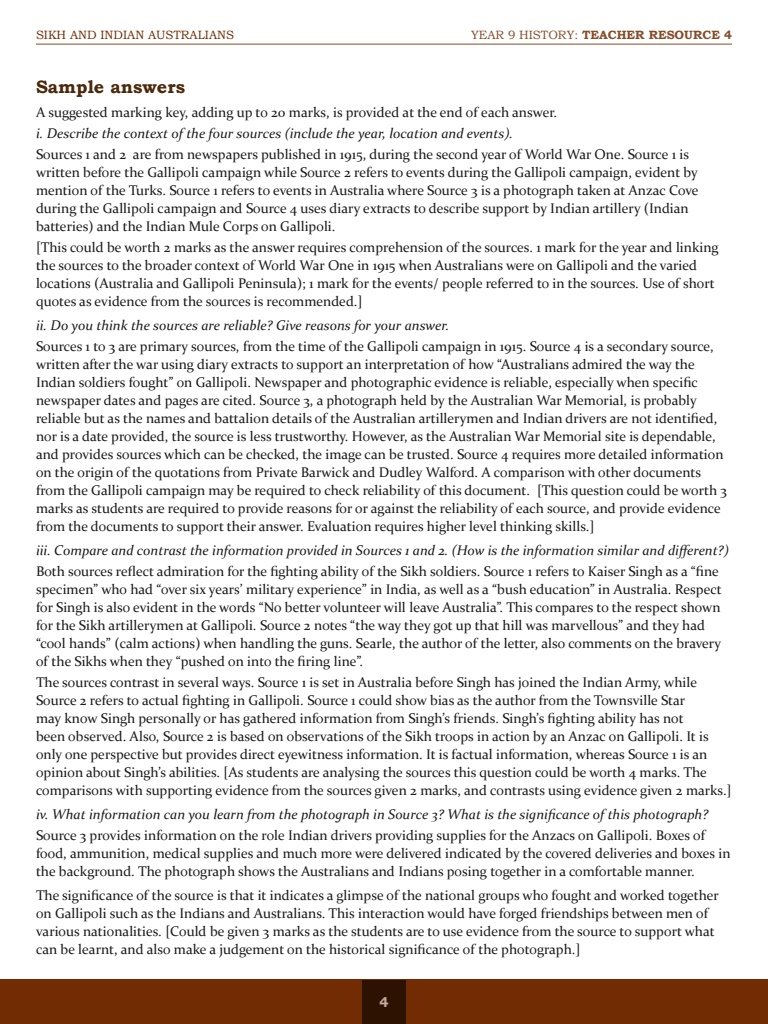
<style>
.page{position:relative;width:768px;height:1024px;background:#fff}
.page>*{position:absolute;margin:0;border:0;box-sizing:border-box;transform-origin:0 0}
.text_head{font:700 18px "Bookman Old Style";color:#4b280a}
.body_text{font:14px/18px "Constantia";color:#1a1a1a}
.body_text-2{font:italic 14px "Constantia";color:#1a1a1a}
.t1{font:700 14px "Bookman Old Style";color:#fff}
.t2{font:700 12px "Bookman Old Style";color:#864c29}
.t3{font:12px "Bookman Old Style";color:#712c03}
.s1{font-weight:400}
</style>
<div class="page">
<div style="left:0;top:980px;width:768px;height:44px;background:#712c03"></div>
<div style="left:362px;top:980px;width:44px;height:44px;background:#2d1101"></div>
<hr style="left:36px;top:44px;width:696px;height:1px;background:#864c29">
<p class="t3" style="left:36px;top:28px;width:200px">SIKH AND INDIAN AUSTRALIANS</p>
<p class="t2" style="left:471px;top:27px;width:262px"><span class="s1">YEAR 9 HISTORY:</span> TEACHER RESOURCE 4</p>
<p class="text_head" style="left:36px;top:76px;width:151px">Sample answers</p>
<p class="body_text" style="left:36px;top:103px;width:523px">A suggested marking key, adding up to 20 marks, is provided at the end of each answer.</p>
<p class="body_text-2" style="left:36px;top:124px;width:479px">i. Describe the context of the four sources (include the year, location and events).</p>
<p class="body_text" style="left:36px;top:145px;width:664px">Sources 1 and 2 are from newspapers published in 1915, during the second year of World War One. Source 1 is written before the Gallipoli campaign while Source 2 refers to events during the Gallipoli campaign, evident by mention of the Turks. Source 1 refers to events in Australia where Source 3 is a photograph taken at Anzac Cove during the Gallipoli campaign and Source 4 uses diary extracts to describe support by Indian artillery (Indian batteries) and the Indian Mule Corps on Gallipoli.</p>
<p class="body_text" style="left:36px;top:238px;width:684px">[This could be worth 2 marks as the answer requires comprehension of the sources. 1 mark for the year and linking the sources to the broader context of World War One in 1915 when Australians were on Gallipoli and the varied locations (Australia and Gallipoli Peninsula); 1 mark for the events/ people referred to in the sources. Use of short quotes as evidence from the sources is recommended.]</p>
<p class="body_text-2" style="left:36px;top:316px;width:415px">ii. Do you think the sources are reliable? Give reasons for your answer.</p>
<p class="body_text" style="left:36px;top:337px;width:692px">Sources 1 to 3 are primary sources, from the time of the Gallipoli campaign in 1915. Source 4 is a secondary source, written after the war using diary extracts to support an interpretation of how “Australians admired the way the Indian soldiers fought” on Gallipoli. Newspaper and photographic evidence is reliable, especially when specific newspaper dates and pages are cited. Source 3, a photograph held by the Australian War Memorial, is probably reliable but as the names and battalion details of the Australian artillerymen and Indian drivers are not identified, nor is a date provided, the source is less trustworthy. However, as the Australian War Memorial site is dependable, and provides sources which can be checked, the image can be trusted. Source 4 requires more detailed information on the origin of the quotations from Private Barwick and Dudley Walford. A comparison with other documents from the Gallipoli campaign may be required to check reliability of this document. [This question could be worth 3 marks as students are required to provide reasons for or against the reliability of each source, and provide evidence from the documents to support their answer. Evaluation requires higher level thinking skills.]</p>
<p class="body_text-2" style="left:36px;top:541px;width:695px">iii. Compare and contrast the information provided in Sources 1 and 2. (How is the information similar and different?)</p>
<p class="body_text" style="left:36px;top:562px;width:687px">Both sources reflect admiration for the fighting ability of the Sikh soldiers. Source 1 refers to Kaiser Singh as a “fine specimen” who had “over six years’ military experience” in India, as well as a “bush education” in Australia. Respect for Singh is also evident in the words “No better volunteer will leave Australia”. This compares to the respect shown for the Sikh artillerymen at Gallipoli. Source 2 notes “the way they got up that hill was marvellous” and they had “cool hands” (calm actions) when handling the guns. Searle, the author of the letter, also comments on the bravery of the Sikhs when they “pushed on into the firing line”.</p>
<p class="body_text" style="left:36px;top:673px;width:697px">The sources contrast in several ways. Source 1 is set in Australia before Singh has joined the Indian Army, while Source 2 refers to actual fighting in Gallipoli. Source 1 could show bias as the author from the Townsville Star<br>may know Singh personally or has gathered information from Singh’s friends. Singh’s fighting ability has not<br>been observed. Also, Source 2 is based on observations of the Sikh troops in action by an Anzac on Gallipoli. It is only one perspective but provides direct eyewitness information. It is factual information, whereas Source 1 is an opinion about Singh’s abilities. [As students are analysing the sources this question could be worth 4 marks. The comparisons with supporting evidence from the sources given 2 marks, and contrasts using evidence given 2 marks.]</p>
<p class="body_text-2" style="left:36px;top:805px;width:674px">iv. What information can you learn from the photograph in Source 3? What is the significance of this photograph?</p>
<p class="body_text" style="left:36px;top:826px;width:696px">Source 3 provides information on the role Indian drivers providing supplies for the Anzacs on Gallipoli. Boxes of food, ammunition, medical supplies and much more were delivered indicated by the covered deliveries and boxes in the background. The photograph shows the Australians and Indians posing together in a comfortable manner.</p>
<p class="body_text" style="left:36px;top:886px;width:684px">The significance of the source is that it indicates a glimpse of the national groups who fought and worked together on Gallipoli such as the Indians and Australians. This interaction would have forged friendships between men of various nationalities. [Could be given 3 marks as the students are to use evidence from the source to support what can be learnt, and also make a judgement on the historical significance of the photograph.]</p>
<p class="t1" style="left:379px;top:994px;width:11px">4</p>
</div>
